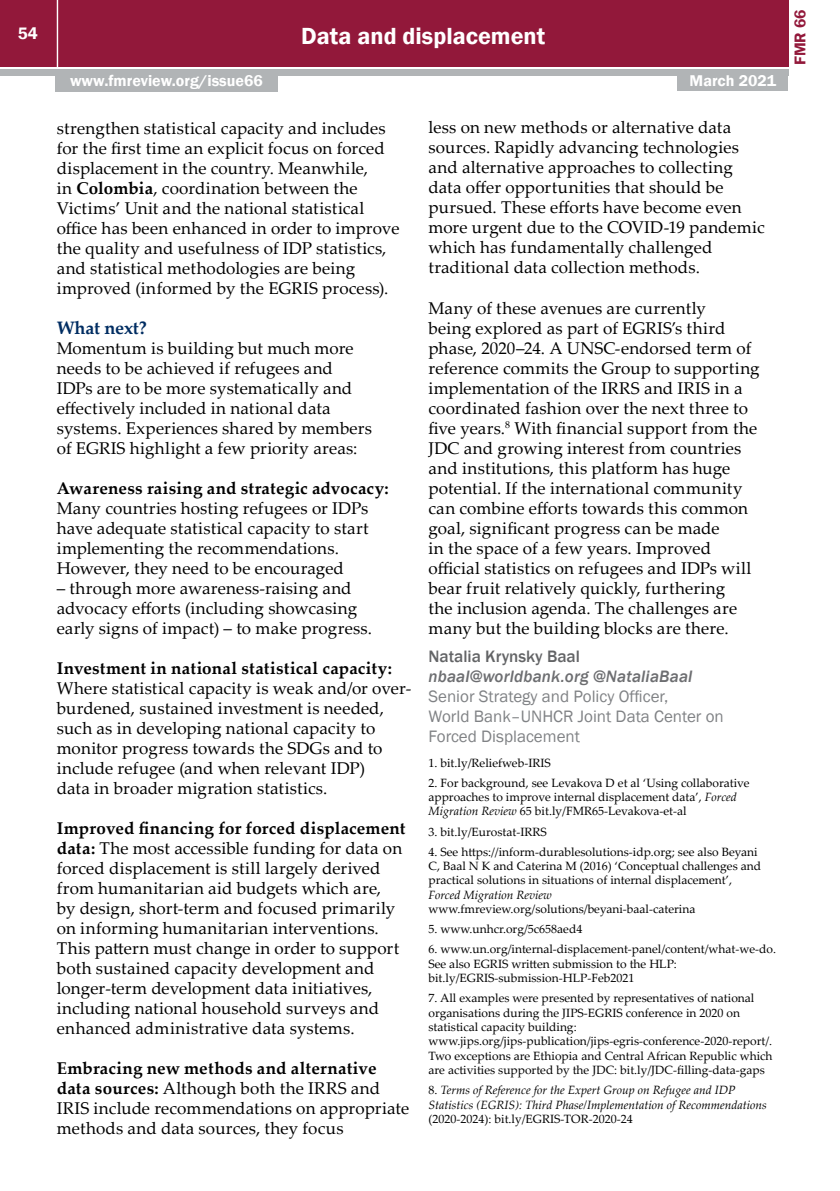
<style>
.page{position:relative;width:840px;height:1191px;background:#fff}
.page>*{position:absolute;margin:0;border:0;box-sizing:border-box;transform-origin:0 0}
.t1{font:600 24px "Franklin Gothic";color:#fff}
.t2{font:700 18px "Palatino Linotype";letter-spacing:-.01em;color:#002d62}
.t3{font:17px/20px "Palatino Linotype";letter-spacing:.01em;color:#000}
.t4{font:17px/20px "Franklin Gothic";color:#808285}
.t5{font:700 17px "Palatino Linotype";letter-spacing:.015em;color:#000}
.t6{font:italic 500 17px "Franklin Gothic";letter-spacing:.01em;color:#6d6e71}
.t7{font:500 17px "Franklin Gothic";color:#636466}
.t8{font:600 17px "Franklin Gothic";color:#fff}
.t9{font:600 16px "Franklin Gothic";color:#fff}
.t10{font:600 16px "Franklin Gothic";color:#92183a}
.t11{font:12px/14.4px "Palatino Linotype";color:#000}
.t12{font:italic 12px/14.4px "Palatino Linotype";color:#000}
.s1{font-weight:700}
.s2{font-style:italic}
.s3{font-style:normal}
</style>
<div class="page">
<div style="left:0;top:0;width:787px;height:66px;background:#92183a"></div>
<div style="left:0;top:69px;width:787px;height:6px;background:#b1b4b6"></div>
<hr style="left:57px;top:0;width:1px;height:67px;background:#fff">
<div style="left:677px;top:73px;width:110px;height:18px;background:#b1b4b6"></div>
<div style="left:55px;top:74px;width:222px;height:18px;background:#b1b4b6"></div>
<p class="t8" style="left:18px;top:23px;width:22px">54</p>
<h1 class="t1" style="left:301px;top:22px;width:245px">Data and displacement</h1>
<p class="t9" style="left:70px;top:71px;width:194px">www.fmreview.org/issue66</p>
<p class="t9" style="left:689px;top:71px;width:88px">March 2021</p>
<p class="t3" style="left:57px;top:117px;width:344px">strengthen statistical capacity and includes for the first time an explicit focus on forced displacement in the country. Meanwhile,<br>in <span class="s1">Colombia</span>, coordination between the Victims’ Unit and the national statistical office has been enhanced in order to improve the quality and usefulness of IDP statistics, and statistical methodologies are being improved (informed by the EGRIS process).</p>
<p class="t2" style="left:57px;top:315px;width:91px">What next?</p>
<p class="t3" style="left:57px;top:337px;width:316px">Momentum is building but much more needs to be achieved if refugees and IDPs are to be more systematically and effectively included in national data systems. Experiences shared by members of EGRIS highlight a few priority areas:</p>
<p class="t5" style="left:57px;top:476px;width:333px">Awareness raising and strategic advocacy:</p>
<p class="t3" style="left:57px;top:497px;width:313px">Many countries hosting refugees or IDPs have adequate statistical capacity to start implementing the recommendations.<br>However, they need to be encouraged</p>
<p class="t3" style="left:57px;top:577px;width:316px">– through more awareness-raising and advocacy efforts (including showcasing early signs of impact) – to make progress.</p>
<p class="t5" style="left:57px;top:656px;width:336px">Investment in national statistical capacity:</p>
<p class="t3" style="left:57px;top:677px;width:356px">Where statistical capacity is weak and/or over&shy;burdened, sustained investment is needed, such as in developing national capacity to monitor progress towards the SDGs and to include refugee (and when relevant IDP)<br>data in broader migration statistics.</p>
<p class="t3" style="left:57px;top:817px;width:350px"><span class="s1">Improved financing for forced displacement data:</span> The most accessible funding for data on forced displacement is still largely derived from humanitarian aid budgets which are,<br>by design, short-term and focused primarily on informing humanitarian interventions.<br>This pattern must change in order to support both sustained capacity development and longer-term development data initiatives, including national household surveys and enhanced administrative data systems.</p>
<p class="t3" style="left:57px;top:1057px;width:354px"><span class="s1">Embracing new methods and alternative data sources:</span> Although both the IRRS and IRIS include recommendations on appropriate methods and data sources, they focus</p>
<p class="t3" style="left:428px;top:117px;width:337px">less on new methods or alternative data sources. Rapidly advancing technologies and alternative approaches to collecting data offer opportunities that should be pursued. These efforts have become even more urgent due to the COVID-19 pandemic which has fundamentally challenged traditional data collection methods.</p>
<p class="t3" style="left:428px;top:297px;width:332px">Many of these avenues are currently<br>being explored as part of EGRIS’s third phase, 2020–24. A UNSC-endorsed term of reference commits the Group to supporting implementation of the IRRS and IRIS in a coordinated fashion over the next three to five years.<sup>8</sup> With financial support from the JDC and growing interest from countries and institutions, this platform has huge potential. If the international community can combine efforts towards this common goal, significant progress can be made<br>in the space of a few years. Improved official statistics on refugees and IDPs will bear fruit relatively quickly, furthering<br>the inclusion agenda. The challenges are many but the building blocks are there.</p>
<p class="t7" style="left:428px;top:646px;width:153px">Natalia Krynsky Baal</p>
<p class="t6" style="left:428px;top:666px;width:265px">nbaal@worldbank.org @NataliaBaal</p>
<p class="t4" style="left:428px;top:687px;width:296px">Senior Strategy and Policy Officer,<br>World Bank–UNHCR Joint Data Center on<br>Forced Displacement</p>
<p class="t11" style="left:428px;top:755px;width:124px">1. bit.ly/Reliefweb-IRIS</p>
<p class="t11" style="left:428px;top:775px;width:322px">2. For background, see Levakova D et al ‘Using collaborative approaches to improve internal displacement data’, <span class="s2">Forced<br>Migration Review</span> 65 bit.ly/FMR65-Levakova-et-al</p>
<p class="t11" style="left:428px;top:823px;width:120px">3. bit.ly/Eurostat-IRRS</p>
<p class="t11" style="left:428px;top:844px;width:334px">4. See https://inform-durablesolutions-idp.org; see also Beyani<br>C, Baal N K and Caterina M (2016) ‘Conceptual challenges and practical solutions in situations of internal displacement’,</p>
<p class="t12" style="left:428px;top:887px;width:125px">Forced Migration Review</p>
<p class="t11" style="left:428px;top:901px;width:268px">www.fmreview.org/solutions/beyani-baal-caterina</p>
<p class="t11" style="left:428px;top:921px;width:155px">5. www.unhcr.org/5c658aed4</p>
<p class="t11" style="left:428px;top:941px;width:349px">6. www.un.org/internal-displacement-panel/content/what-we-do.<br>See also EGRIS written submission to the HLP: bit.ly/EGRIS-submission-HLP-Feb2021</p>
<p class="t11" style="left:428px;top:990px;width:345px">7. All examples were presented by representatives of national organisations during the JIPS-EGRIS conference in 2020 on statistical capacity building: www.jips.org/jips-publication/jips-egris-conference-2020-report/.<br>Two exceptions are Ethiopia and Central African Republic which are activities supported by the JDC: bit.ly/JDC-filling-data-gaps</p>
<p class="t12" style="left:428px;top:1082px;width:339px"><span class="s3">8.</span> Terms of Reference for the Expert Group on Refugee and IDP<br>Statistics (EGRIS): Third Phase/Implementation of Recommendations</p>
<p class="t11" style="left:428px;top:1111px;width:206px">(2020-2024): bit.ly/EGRIS-TOR-2020-24</p>
<p class="t10" style="left:789px;top:65px;width:57px;rotate:-90deg">FMR 66</p>
</div>
